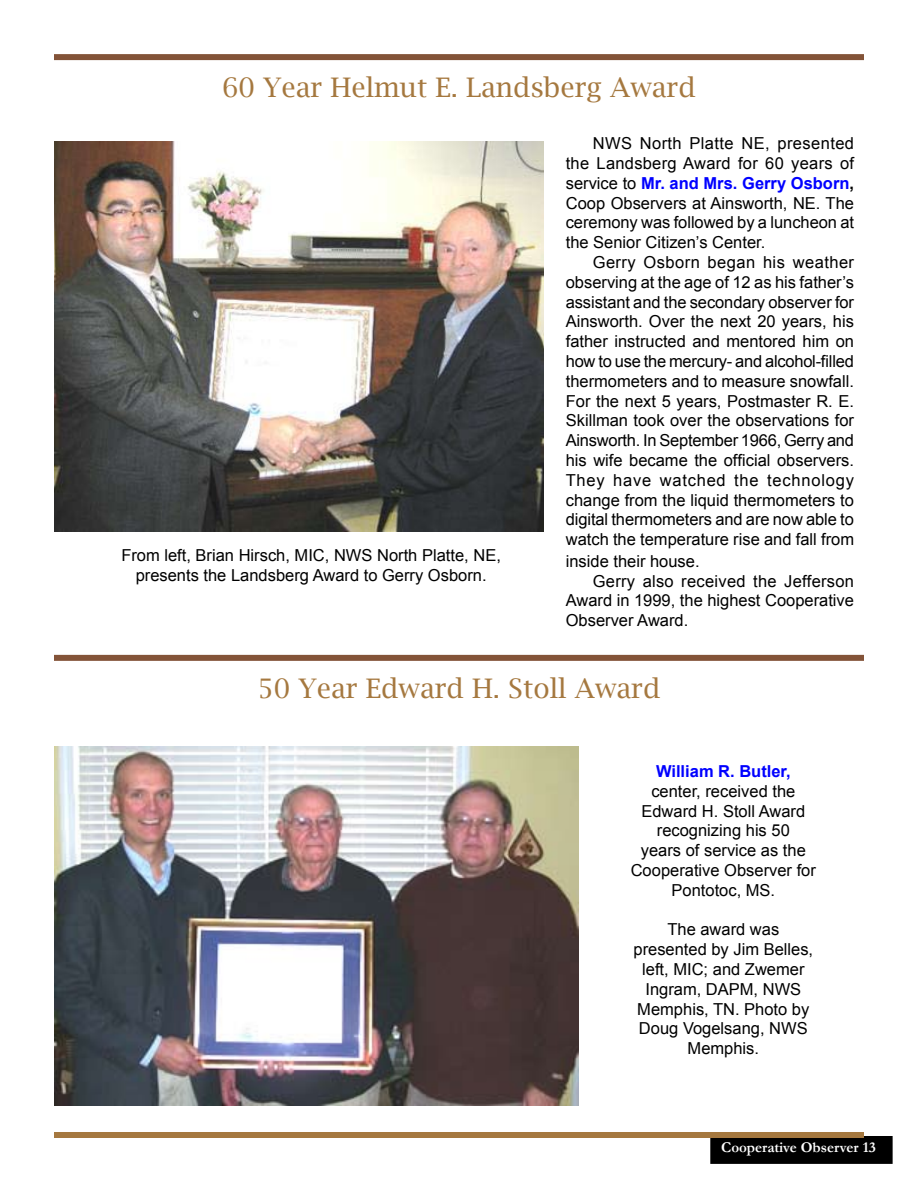
<style>
.page{position:relative;width:918px;height:1188px;background:#fff}
.page>*{position:absolute;margin:0;border:0;box-sizing:border-box;transform-origin:0 0}
.t1{font:27px "Lucida Bright";color:#a5783f}
.t2{font:16.5px/19.8px "Arial";color:#000;text-align:center}
.t3{font:16.5px "Arial";letter-spacing:.02em;color:#000}
.t4{font:700 16.5px "Arial";color:#00f}
.t5{font:700 15px "Garamond";color:#fff}
.s1{font-weight:700;color:#00f}
.s2{font-weight:700}
</style>
<div class="page">
<div style="left:711px;top:1137px;width:181px;height:26px;background:#000"></div>
<div style="left:710px;top:1136px;width:183px;height:28px;border:2px solid #000"></div>
<div style="left:54px;top:1132px;width:810px;height:6px;background:#a5783f"></div>
<div style="left:54px;top:54px;width:810px;height:6px;background:#835338"></div>
<img style="left:54px;top:141px;width:489px;height:390px">
<div style="left:54px;top:655px;width:810px;height:6px;background:#835338"></div>
<img style="left:54px;top:746px;width:525px;height:360px">
<h1 class="t1" style="left:222px;top:72px;width:475px">60 Year Helmut E. Landsberg Award</h1>
<p class="t2" style="left:566px;top:134px;width:290px;text-align:justify;text-indent:27px">NWS North Platte NE, presented the Landsberg Award for 60 years of service to <span class="s1">Mr. and Mrs. Gerry Osborn</span><span class="s2">, </span>Coop Observers at Ainsworth, NE. The ceremony was followed by a luncheon at the Senior Citizen’s Center.</p>
<p class="t2" style="left:566px;top:253px;width:290px;text-align:justify;text-indent:27px">Gerry Osborn began his weather observing at the age of 12 as his father’s assistant and the secondary observer for Ainsworth. Over the next 20 years, his father instructed and mentored him on how to use the mercury- and alcohol-filled thermometers and to measure snowfall.<br>For the next 5 years, Postmaster R. E.<br>Skillman took over the observations for Ainsworth. In September 1966, Gerry and his wife became the official observers.<br>They have watched the technology change from the liquid thermometers to digital thermometers and are now able to watch the temperature rise and fall from</p>
<p class="t2" style="left:566px;top:551px;width:135px">inside their house.</p>
<p class="t3" style="left:593px;top:570px;width:263px">Gerry also received the Jefferson</p>
<p class="t2" style="left:566px;top:591px;width:290px">Award in 1999, the highest Cooperative</p>
<p class="t2" style="left:566px;top:611px;width:124px">Observer Award.</p>
<p class="t2" style="left:121px;top:545px;width:381px">From left, Brian Hirsch, MIC, NWS North Platte, NE, presents the Landsberg Award to Gerry Osborn.</p>
<h1 class="t1" style="left:258px;top:673px;width:404px">50 Year Edward H. Stoll Award</h1>
<p class="t4" style="left:656px;top:760px;width:136px">William R. Butler,</p>
<p class="t2" style="left:631px;top:781px;width:187px">center, received the<br>Edward H. Stoll Award recognizing his 50<br>years of service as the<br>Cooperative Observer for<br>Pontotoc, MS.</p>
<p class="t2" style="left:633px;top:920px;width:181px">The award was presented by Jim Belles, left, MIC; and Zwemer<br>Ingram, DAPM, NWS<br>Memphis, TN. Photo by<br>Doug Vogelsang, NWS<br>Memphis.</p>
<p class="t5" style="left:721px;top:1137px;width:155px">Cooperative Observer 13</p>
</div>
